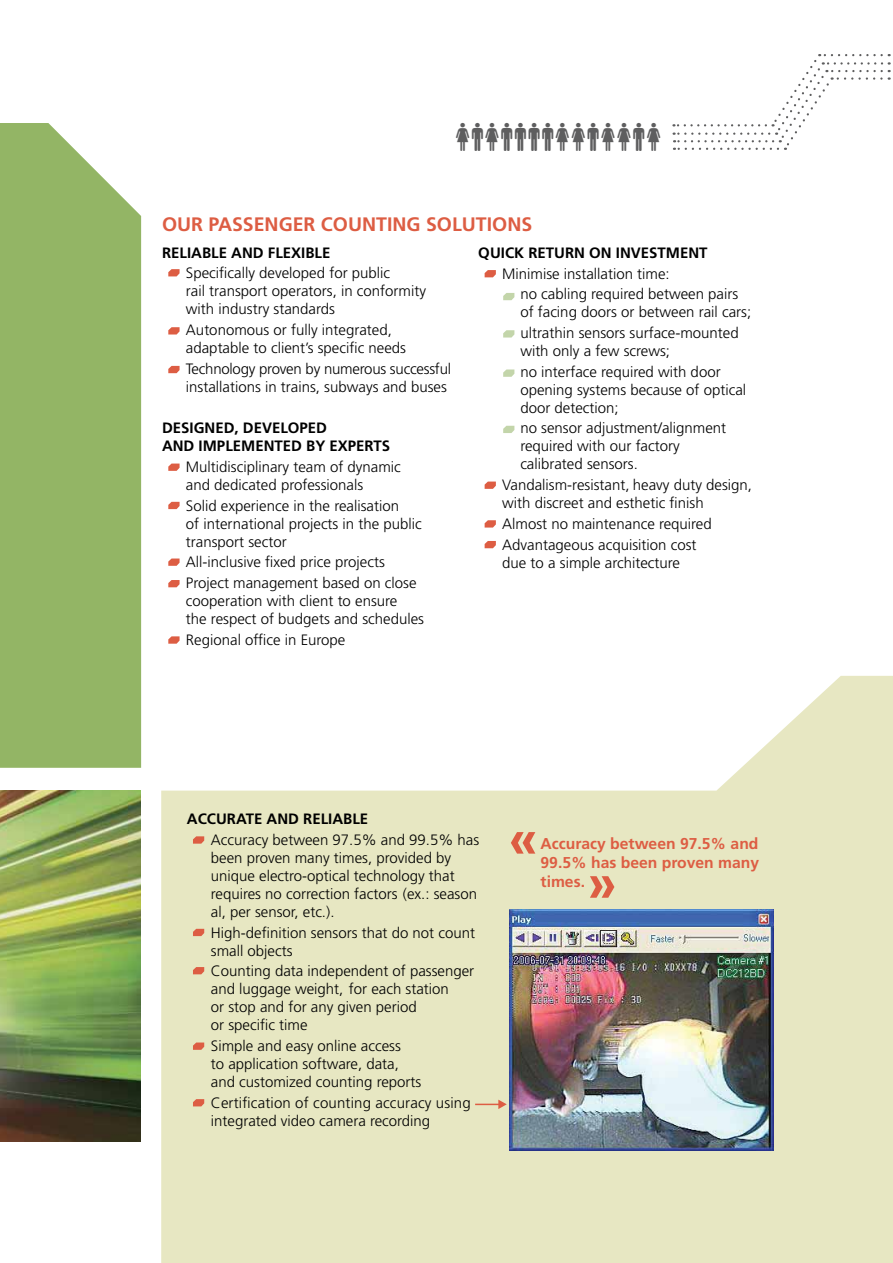
<style>
.page{position:relative;width:893px;height:1263px;background:#fff}
.page>*{position:absolute;margin:0;border:0;box-sizing:border-box;transform-origin:0 0}
.t1{font:700 52.5px "Frutiger LT Std";color:#dd5d43}
.t2{font:36px "Mini Pics International";letter-spacing:.04em;color:#5e5e5f}
.t3{font:700 19.5px "Frutiger LT Std";color:#dd5d43}
.t4{font:700 15.75px/18.8px "Frutiger LT Std";color:#dd5d43;text-align:justify}
.t5{font:300 15px/18px "Frutiger LT Std";color:#000}
.t6{font:700 15px/18px "Frutiger LT Std";color:#000}
</style>
<div class="page">
<svg style="left:161px;top:676px;width:732px;height:587px;fill:#e7e7c2"></svg>
<div style="left:0;top:123px;width:141px;height:645px;background:#93b565"></div>
<img style="left:0;top:790px;width:141px;height:352px">
<svg style="left:168px;top:269px;width:12px;height:7px"></svg>
<svg style="left:168px;top:327px;width:12px;height:7px"></svg>
<svg style="left:168px;top:366px;width:12px;height:7px"></svg>
<svg style="left:673px;top:54px;width:209px;height:96px"></svg>
<svg style="left:193px;top:836px;width:11px;height:8px"></svg>
<svg style="left:193px;top:967px;width:11px;height:7px"></svg>
<svg style="left:193px;top:929px;width:11px;height:7px"></svg>
<img style="left:509px;top:909px;width:264px;height:242px">
<svg style="left:485px;top:270px;width:11px;height:7px"></svg>
<svg style="left:503px;top:293px;width:11px;height:7px"></svg>
<svg style="left:503px;top:369px;width:11px;height:8px"></svg>
<svg style="left:485px;top:482px;width:11px;height:7px"></svg>
<svg style="left:168px;top:558px;width:12px;height:8px"></svg>
<svg style="left:168px;top:636px;width:12px;height:8px"></svg>
<svg style="left:168px;top:464px;width:12px;height:7px"></svg>
<svg style="left:168px;top:502px;width:12px;height:7px"></svg>
<svg style="left:168px;top:580px;width:12px;height:7px"></svg>
<svg style="left:503px;top:426px;width:11px;height:7px"></svg>
<svg style="left:503px;top:330px;width:11px;height:8px"></svg>
<svg style="left:485px;top:520px;width:11px;height:7px"></svg>
<svg style="left:485px;top:541px;width:11px;height:7px"></svg>
<svg style="left:193px;top:1042px;width:11px;height:8px"></svg>
<svg style="left:193px;top:1099px;width:11px;height:7px"></svg>
<svg style="left:475px;top:1100px;width:32px;height:9px"></svg>
<h2 class="t2" style="left:455px;top:123px;width:207px">RSRSSSSRRSRRSR</h2>
<h3 class="t3" style="left:162px;top:212px;width:372px">OUR PASSENGER COUNTING SOLUTIONS</h3>
<p class="t6" style="left:162px;top:244px;width:170px">RELIABLE AND FLEXIBLE</p>
<p class="t5" style="left:186px;top:264px;width:242px">Specifically developed for public<br>rail transport operators, in conformity with industry standards</p>
<p class="t5" style="left:186px;top:321px;width:222px">Autonomous or fully integrated, adaptable to client’s specific needs</p>
<p class="t5" style="left:186px;top:360px;width:267px">Technology proven by numerous successful installations in trains, subways and buses</p>
<p class="t6" style="left:162px;top:419px;width:230px">DESIGNED, DEVELOPED<br>AND IMPLEMENTED BY EXPERTS</p>
<p class="t5" style="left:186px;top:458px;width:216px">Multidisciplinary team of dynamic and dedicated professionals</p>
<p class="t5" style="left:186px;top:497px;width:237px">Solid experience in the realisation<br>of international projects in the public transport sector</p>
<p class="t5" style="left:186px;top:552px;width:232px;line-height:20.7px">All-inclusive fixed price projects<br>Project management based on close</p>
<p class="t5" style="left:186px;top:592px;width:240px">cooperation with client to ensure<br>the respect of budgets and schedules</p>
<p class="t5" style="left:186px;top:631px;width:161px">Regional office in Europe</p>
<p class="t6" style="left:478px;top:244px;width:231px">QUICK RETURN ON INVESTMENT</p>
<p class="t5" style="left:520px;top:263px;width:219px;line-height:20.7px;text-indent:-18px">Minimise installation time:<br>no cabling required between pairs</p>
<p class="t5" style="left:520px;top:302px;width:232px;line-height:20.7px">of facing doors or between rail cars; ultrathin sensors surface-mounted</p>
<p class="t5" style="left:520px;top:341px;width:202px;line-height:20.7px">with only a few screws;<br>no interface required with door</p>
<p class="t5" style="left:520px;top:381px;width:227px">opening systems because of optical door detection;</p>
<p class="t5" style="left:520px;top:419px;width:207px">no sensor adjustment/alignment required with our factory calibrated sensors.</p>
<p class="t5" style="left:502px;top:476px;width:251px">Vandalism-resistant, heavy duty design, with discreet and esthetic finish</p>
<p class="t5" style="left:502px;top:514px;width:211px;line-height:20.7px">Almost no maintenance required<br>Advantageous acquisition cost</p>
<p class="t5" style="left:502px;top:554px;width:179px">due to a simple architecture</p>
<p class="t6" style="left:187px;top:810px;width:183px">ACCURATE AND RELIABLE</p>
<p class="t5" style="left:211px;top:831px;width:270px">Accuracy between 97.5% and 99.5% has been proven many times, provided by unique electro-optical technology that requires no correction factors (ex.: season al, per sensor, etc.).</p>
<p class="t5" style="left:211px;top:923px;width:266px">High-definition sensors that do not count small objects</p>
<p class="t5" style="left:211px;top:962px;width:265px">Counting data independent of passenger and luggage weight, for each station<br>or stop and for any given period<br>or specific time</p>
<p class="t5" style="left:211px;top:1037px;width:212px">Simple and easy online access<br>to application software, data, and customized counting reports</p>
<p class="t5" style="left:211px;top:1094px;width:261px">Certification of counting accuracy using integrated video camera recording</p>
<h1 class="t1" style="left:508px;top:808px;width:31px">«</h1>
<p class="t4" style="left:541px;top:834px;width:220px">Accuracy between 97.5% and 99.5% has been proven many times.</p>
<h1 class="t1" style="left:588px;top:852px;width:31px">»</h1>
</div>
